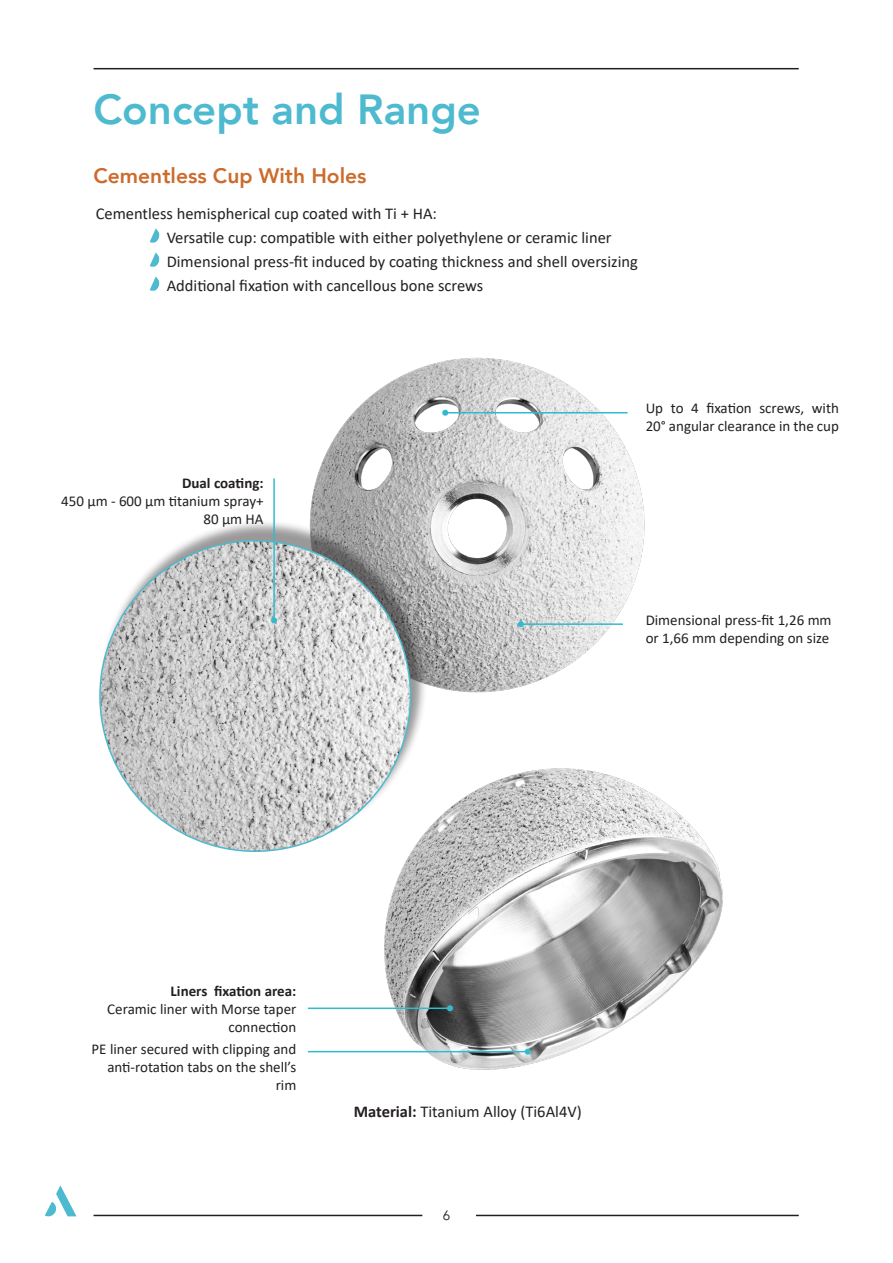
<style>
.page{position:relative;width:893px;height:1263px;background:#fff}
.page>*{position:absolute;margin:0;border:0;box-sizing:border-box;transform-origin:0 0}
.t1{font:800 42px "Avenir";color:#4dbacf}
.t2{font:800 21px "Avenir";color:#cc6b2b}
.t3{font:16.5px "Calibri";color:#231f20}
.t4{font:15px/18px "Calibri";color:#231f20;text-align:right}
.t5{font:13.5px "Avenir";color:#231f20}
.s1{font-weight:700}
</style>
<div class="page">
<svg style="left:45px;top:1185px;width:32px;height:32px"></svg>
<hr style="left:94px;top:68px;width:705px;height:1px;background:#231f20">
<hr style="left:94px;top:1215px;width:328px;height:1px;background:#231f20">
<hr style="left:476px;top:1215px;width:323px;height:1px;background:#231f20">
<img style="left:377px;top:768px;width:346px;height:302px">
<img style="left:310px;top:357px;width:335px;height:336px">
<hr style="left:521px;top:623px;width:102px;height:2px;background:#32bbce">
<svg style="left:518px;top:621px;width:6px;height:6px"></svg>
<hr style="left:308px;top:1007px;width:142px;height:2px;background:#32bbce">
<svg style="left:447px;top:1005px;width:6px;height:6px"></svg>
<hr style="left:308px;top:1051px;width:220px;height:1px;background:#32bbce">
<svg style="left:525px;top:1049px;width:6px;height:6px"></svg>
<hr style="left:445px;top:412px;width:183px;height:1px;background:#32bbce">
<svg style="left:442px;top:410px;width:6px;height:6px"></svg>
<div style="left:99px;top:519px;width:329px;height:329px;background:#231f20;opacity:.46"></div>
<img style="left:100px;top:541px;width:310px;height:310px;border-radius:155px">
<hr style="left:273px;top:478px;width:2px;height:142px;background:#32bbce">
<svg style="left:271px;top:617px;width:6px;height:6px"></svg>
<svg style="left:150px;top:229px;width:10px;height:14px"></svg>
<svg style="left:150px;top:253px;width:10px;height:14px"></svg>
<svg style="left:150px;top:277px;width:10px;height:14px"></svg>
<p class="t1" style="left:94px;top:76px;width:389px">Concept and Range</p>
<p class="t2" style="left:94px;top:160px;width:274px">Cementless Cup With Holes</p>
<p class="t3" style="left:96px;top:202px;width:343px">Cementless hemispherical cup coated with Ti + HA:</p>
<p class="t3" style="left:167px;top:226px;width:446px">Versatile cup: compatible with either polyethylene or ceramic liner</p>
<p class="t3" style="left:167px;top:250px;width:473px">Dimensional press-fit induced by coating thickness and shell oversizing</p>
<p class="t3" style="left:167px;top:274px;width:318px">Additional fixation with cancellous bone screws</p>
<p class="t4" style="left:61px;top:473px;width:204px"><span class="s1">Dual coating:<br></span>450 μm - 600 µm titanium spray+<br>80 μm HA</p>
<p class="t4" style="left:646px;top:399px;width:195px;text-align:left">Up to 4 fixation screws, with<br>20° angular clearance in the cup</p>
<p class="t4" style="left:646px;top:611px;width:187px;text-align:left">Dimensional press-fit 1,26 mm or 1,66 mm depending on size</p>
<p class="t4" style="left:107px;top:981px;width:191px"><span class="s1">Liners fixation area:<br></span>Ceramic liner with Morse taper connection</p>
<p class="t4" style="left:92px;top:1039px;width:206px">PE liner secured with clipping and anti-rotation tabs on the shell’s rim</p>
<p class="t3" style="left:354px;top:1100px;width:229px"><span class="s1">Material:</span> Titanium Alloy (Ti6Al4V)</p>
<p class="t5" style="left:443px;top:1207px;width:9px">6</p>
</div>
